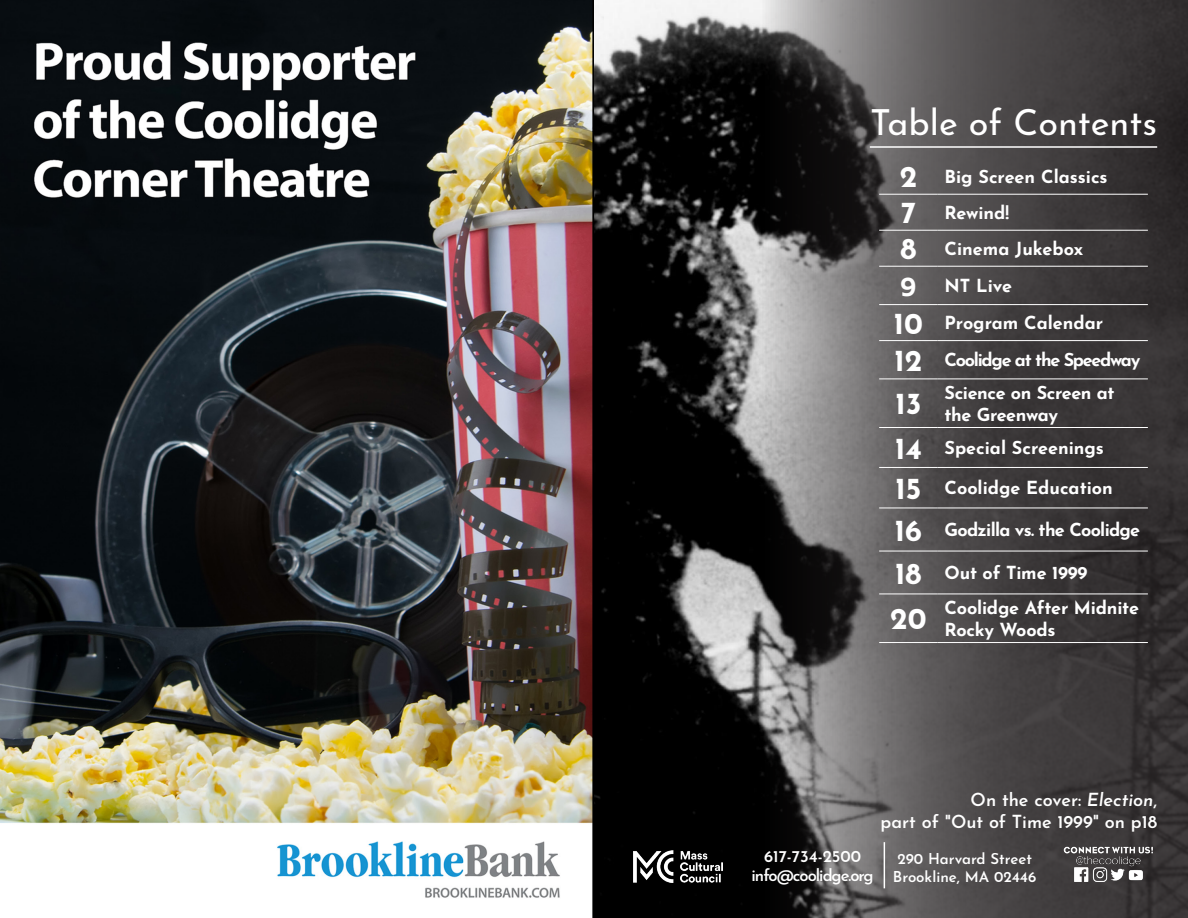
<style>
.page{position:relative;width:1188px;height:918px;background:#fff}
.page>*{position:absolute;margin:0;border:0;box-sizing:border-box;transform-origin:0 0}
.Section_Title{font:36px "Josefin Sans";color:#fff}
.Section_Title-2{font:700 30px "Josefin Sans";color:#fff}
.Section_Title-3{font:700 30px "Rawson Pro";color:#fff}
.t1{font:700 18px/21.6px "Josefin Sans";letter-spacing:-.01em;color:#fff}
.t2{font:600 18px/21.6px "Josefin Sans";color:#fff;text-align:right}
.t3{font:700 18px "Josefin Sans";letter-spacing:-.04em;color:#fff}
.t4{font:700 18px "Josefin Sans";letter-spacing:-.07em;color:#fff}
.t5{font:600 16.5px "Josefin Sans";letter-spacing:-.06em;color:#fff}
.t6{font:600 16.5px "Josefin Sans";color:#fff}
.t7{font:600 15px "Josefin Sans";color:#fff}
.s1{font-style:italic}
</style>
<div class="page">
<img style="left:0;top:0;width:762px;height:918px">
<img style="left:762px;top:2px;width:426px;height:916px">
<img style="left:1059px;top:846px;width:99px;height:36px">
<hr style="left:884px;top:842px;width:1px;height:46px;background:#fff">
<img style="left:633px;top:850px;width:89px;height:32px">
<hr style="left:870px;top:146px;width:287px;height:2px;background:#fff">
<hr style="left:879px;top:194px;width:59px;height:1px;background:#fff">
<hr style="left:938px;top:194px;width:210px;height:1px;background:#fff">
<hr style="left:879px;top:642px;width:59px;height:1px;background:#fff">
<hr style="left:938px;top:642px;width:210px;height:1px;background:#fff">
<hr style="left:879px;top:508px;width:59px;height:1px;background:#fff">
<hr style="left:938px;top:508px;width:210px;height:1px;background:#fff">
<hr style="left:879px;top:551px;width:59px;height:1px;background:#fff">
<hr style="left:938px;top:551px;width:210px;height:1px;background:#fff">
<hr style="left:879px;top:594px;width:59px;height:1px;background:#fff">
<hr style="left:938px;top:594px;width:210px;height:1px;background:#fff">
<hr style="left:879px;top:340px;width:59px;height:1px;background:#fff">
<hr style="left:938px;top:340px;width:210px;height:1px;background:#fff">
<hr style="left:879px;top:427px;width:59px;height:1px;background:#fff">
<hr style="left:938px;top:427px;width:210px;height:1px;background:#fff">
<hr style="left:879px;top:379px;width:59px;height:1px;background:#fff">
<hr style="left:938px;top:379px;width:210px;height:1px;background:#fff">
<hr style="left:879px;top:467px;width:59px;height:1px;background:#fff">
<hr style="left:938px;top:467px;width:210px;height:1px;background:#fff">
<hr style="left:879px;top:230px;width:59px;height:1px;background:#fff">
<hr style="left:938px;top:230px;width:210px;height:1px;background:#fff">
<hr style="left:879px;top:266px;width:59px;height:1px;background:#fff">
<hr style="left:938px;top:266px;width:210px;height:1px;background:#fff">
<hr style="left:879px;top:304px;width:59px;height:1px;background:#fff">
<hr style="left:938px;top:304px;width:210px;height:1px;background:#fff">
<p class="Section_Title" style="left:870px;top:92px;width:288px">Table of Contents</p>
<p class="Section_Title-2" style="left:900px;top:150px;width:19px">2</p>
<p class="t1" style="left:945px;top:163px;width:165px">Big Screen Classics</p>
<p class="Section_Title-2" style="left:901px;top:186px;width:17px">7</p>
<p class="t1" style="left:945px;top:199px;width:66px">Rewind!</p>
<p class="Section_Title-2" style="left:900px;top:222px;width:17px">8</p>
<p class="t1" style="left:945px;top:235px;width:140px">Cinema Jukebox</p>
<p class="Section_Title-3" style="left:900px;top:269px;width:18px">9</p>
<p class="t1" style="left:945px;top:272px;width:69px">NT Live</p>
<p class="Section_Title-2" style="left:894px;top:297px;width:31px">10</p>
<p class="t1" style="left:945px;top:310px;width:160px">Program Calendar</p>
<p class="Section_Title-2" style="left:895px;top:334px;width:29px">12</p>
<p class="t4" style="left:945px;top:344px;width:197px">Coolidge at the Speedway</p>
<p class="Section_Title-2" style="left:895px;top:377px;width:28px">13</p>
<p class="t1" style="left:945px;top:379px;width:172px">Science on Screen at the Greenway</p>
<p class="Section_Title-2" style="left:895px;top:421px;width:28px">14</p>
<p class="t1" style="left:945px;top:434px;width:161px">Special Screenings</p>
<p class="Section_Title-2" style="left:896px;top:462px;width:27px">15</p>
<p class="t1" style="left:945px;top:475px;width:170px">Coolidge Education</p>
<p class="Section_Title-2" style="left:895px;top:503px;width:29px">16</p>
<p class="t3" style="left:945px;top:514px;width:197px">Godzilla vs. the Coolidge</p>
<p class="Section_Title-2" style="left:895px;top:546px;width:28px">18</p>
<p class="t1" style="left:945px;top:559px;width:144px">Out of Time 1999</p>
<p class="Section_Title-2" style="left:890px;top:592px;width:38px">20</p>
<p class="t1" style="left:945px;top:594px;width:196px">Coolidge After Midnite<br>Rocky Woods</p>
<p class="t6" style="left:764px;top:842px;width:99px">617-734-2500</p>
<p class="t5" style="left:752px;top:861px;width:124px">info@coolidge.org</p>
<p class="t2" style="left:881px;top:787px;width:278px">On the cover: <span class="s1">Election</span>,<br>part of "Out of Time 1999" on p18</p>
<p class="t7" style="left:897px;top:846px;width:136px">290 Harvard Street</p>
<p class="t7" style="left:893px;top:864px;width:145px">Brookline, MA 02446</p>
</div>
